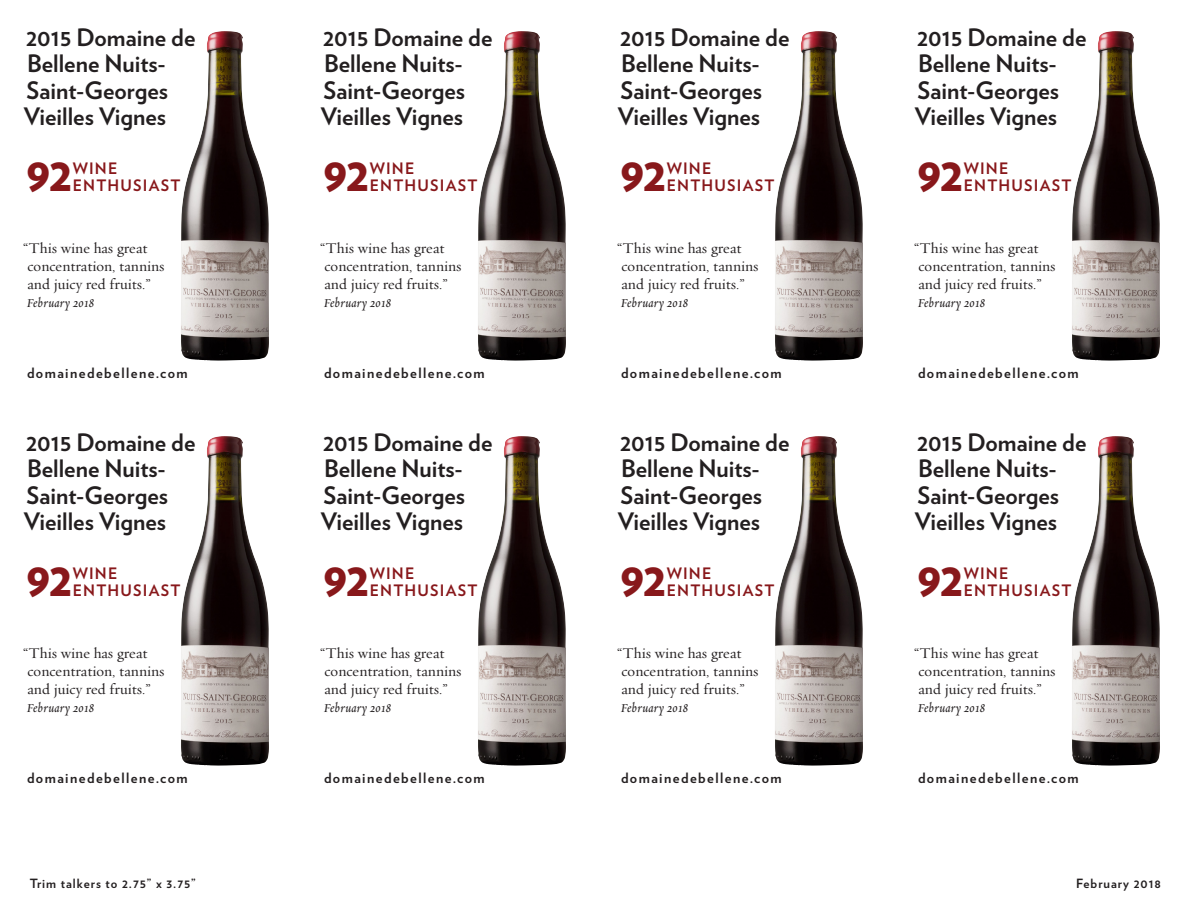
<style>
.page{position:relative;width:1188px;height:918px;background:#fff}
.page>*{position:absolute;margin:0;border:0;box-sizing:border-box;transform-origin:0 0}
.t1{font:900 48px "Verlag";letter-spacing:-.04em;color:#88181b}
.Wine2__smaller{font:700 24px/26.2px "Verlag";color:#231f20}
.t2{font:700 15.75px "Verlag";letter-spacing:.075em;color:#88181b}
.Text-1{font:15px/18px "Requiem Text";color:#231f20}
.website_URL_GREY{font:700 14.25px "Verlag";letter-spacing:.1em;color:#231f20}
.Text-1-2{font:italic 13.5px "Requiem Text";letter-spacing:.02em;color:#231f20}
.Footer_notes{font:700 12.75px "Verlag";letter-spacing:.075em;color:#231f20}
</style>
<div class="page">
<img style="left:181px;top:31px;width:88px;height:330px">
<img style="left:181px;top:436px;width:88px;height:330px">
<img style="left:478px;top:31px;width:88px;height:330px">
<img style="left:478px;top:436px;width:88px;height:330px">
<img style="left:775px;top:31px;width:88px;height:330px">
<img style="left:775px;top:436px;width:88px;height:330px">
<img style="left:1072px;top:31px;width:88px;height:330px">
<img style="left:1072px;top:436px;width:88px;height:330px">
<p class="Wine2__smaller" style="left:26px;top:23px;width:171px">2015 Domaine de<br>Bellene Nuits-<br>Saint-Georges</p>
<p class="Wine2__smaller" style="left:24px;top:102px;width:144px">Vieilles Vignes</p>
<p class="Wine2__smaller" style="left:323px;top:23px;width:171px">2015 Domaine de<br>Bellene Nuits-<br>Saint-Georges</p>
<p class="Wine2__smaller" style="left:321px;top:102px;width:144px">Vieilles Vignes</p>
<p class="Wine2__smaller" style="left:620px;top:23px;width:171px">2015 Domaine de<br>Bellene Nuits-<br>Saint-Georges</p>
<p class="Wine2__smaller" style="left:618px;top:102px;width:144px">Vieilles Vignes</p>
<p class="Wine2__smaller" style="left:917px;top:23px;width:171px">2015 Domaine de<br>Bellene Nuits-<br>Saint-Georges</p>
<p class="Wine2__smaller" style="left:915px;top:102px;width:144px">Vieilles Vignes</p>
<p class="t1" style="left:26px;top:134px;width:48px">92</p>
<p class="t2" style="left:73px;top:155px;width:46px">WINE</p>
<p class="t2" style="left:73px;top:173px;width:109px">ENTHUSIAST</p>
<p class="t1" style="left:322px;top:134px;width:48px">92</p>
<p class="t2" style="left:370px;top:155px;width:46px">WINE</p>
<p class="t2" style="left:370px;top:173px;width:109px">ENTHUSIAST</p>
<p class="t1" style="left:620px;top:134px;width:48px">92</p>
<p class="t2" style="left:667px;top:155px;width:46px">WINE</p>
<p class="t2" style="left:667px;top:173px;width:109px">ENTHUSIAST</p>
<p class="t1" style="left:916px;top:134px;width:48px">92</p>
<p class="t2" style="left:964px;top:155px;width:46px">WINE</p>
<p class="t2" style="left:964px;top:173px;width:109px">ENTHUSIAST</p>
<p class="Text-1" style="left:23px;top:238px;width:143px">“This wine has great concentration, tannins and juicy red fruits.”</p>
<p class="Text-1-2" style="left:27px;top:294px;width:69px">February 2018</p>
<p class="Text-1" style="left:320px;top:238px;width:143px">“This wine has great concentration, tannins and juicy red fruits.”</p>
<p class="Text-1-2" style="left:324px;top:294px;width:69px">February 2018</p>
<p class="Text-1" style="left:617px;top:238px;width:143px">“This wine has great concentration, tannins and juicy red fruits.”</p>
<p class="Text-1-2" style="left:621px;top:294px;width:69px">February 2018</p>
<p class="Text-1" style="left:914px;top:238px;width:143px">“This wine has great concentration, tannins and juicy red fruits.”</p>
<p class="Text-1-2" style="left:918px;top:294px;width:69px">February 2018</p>
<p class="website_URL_GREY" style="left:27px;top:361px;width:162px">domainedebellene.com</p>
<p class="website_URL_GREY" style="left:324px;top:361px;width:162px">domainedebellene.com</p>
<p class="website_URL_GREY" style="left:621px;top:361px;width:162px">domainedebellene.com</p>
<p class="website_URL_GREY" style="left:918px;top:361px;width:162px">domainedebellene.com</p>
<p class="Wine2__smaller" style="left:26px;top:428px;width:171px">2015 Domaine de<br>Bellene Nuits-<br>Saint-Georges</p>
<p class="Wine2__smaller" style="left:24px;top:507px;width:144px">Vieilles Vignes</p>
<p class="Wine2__smaller" style="left:323px;top:428px;width:171px">2015 Domaine de<br>Bellene Nuits-<br>Saint-Georges</p>
<p class="Wine2__smaller" style="left:321px;top:507px;width:144px">Vieilles Vignes</p>
<p class="Wine2__smaller" style="left:620px;top:428px;width:171px">2015 Domaine de<br>Bellene Nuits-<br>Saint-Georges</p>
<p class="Wine2__smaller" style="left:618px;top:507px;width:144px">Vieilles Vignes</p>
<p class="Wine2__smaller" style="left:917px;top:428px;width:171px">2015 Domaine de<br>Bellene Nuits-<br>Saint-Georges</p>
<p class="Wine2__smaller" style="left:915px;top:507px;width:144px">Vieilles Vignes</p>
<p class="t1" style="left:26px;top:539px;width:48px">92</p>
<p class="t2" style="left:73px;top:560px;width:46px">WINE</p>
<p class="t2" style="left:73px;top:578px;width:109px">ENTHUSIAST</p>
<p class="t1" style="left:322px;top:539px;width:48px">92</p>
<p class="t2" style="left:370px;top:560px;width:46px">WINE</p>
<p class="t2" style="left:370px;top:578px;width:109px">ENTHUSIAST</p>
<p class="t1" style="left:620px;top:539px;width:48px">92</p>
<p class="t2" style="left:667px;top:560px;width:46px">WINE</p>
<p class="t2" style="left:667px;top:578px;width:109px">ENTHUSIAST</p>
<p class="t1" style="left:916px;top:539px;width:48px">92</p>
<p class="t2" style="left:964px;top:560px;width:46px">WINE</p>
<p class="t2" style="left:964px;top:578px;width:109px">ENTHUSIAST</p>
<p class="Text-1" style="left:23px;top:643px;width:143px">“This wine has great concentration, tannins and juicy red fruits.”</p>
<p class="Text-1-2" style="left:27px;top:699px;width:69px">February 2018</p>
<p class="Text-1" style="left:320px;top:643px;width:143px">“This wine has great concentration, tannins and juicy red fruits.”</p>
<p class="Text-1-2" style="left:324px;top:699px;width:69px">February 2018</p>
<p class="Text-1" style="left:617px;top:643px;width:143px">“This wine has great concentration, tannins and juicy red fruits.”</p>
<p class="Text-1-2" style="left:621px;top:699px;width:69px">February 2018</p>
<p class="Text-1" style="left:914px;top:643px;width:143px">“This wine has great concentration, tannins and juicy red fruits.”</p>
<p class="Text-1-2" style="left:918px;top:699px;width:69px">February 2018</p>
<p class="website_URL_GREY" style="left:27px;top:766px;width:162px">domainedebellene.com</p>
<p class="website_URL_GREY" style="left:324px;top:766px;width:162px">domainedebellene.com</p>
<p class="website_URL_GREY" style="left:621px;top:766px;width:162px">domainedebellene.com</p>
<p class="website_URL_GREY" style="left:918px;top:766px;width:162px">domainedebellene.com</p>
<p class="Footer_notes" style="left:30px;top:874px;width:167px">Trim talkers to 2.75” x 3.75”</p>
<p class="Footer_notes" style="left:1076px;top:874px;width:86px">February 2018</p>
</div>
